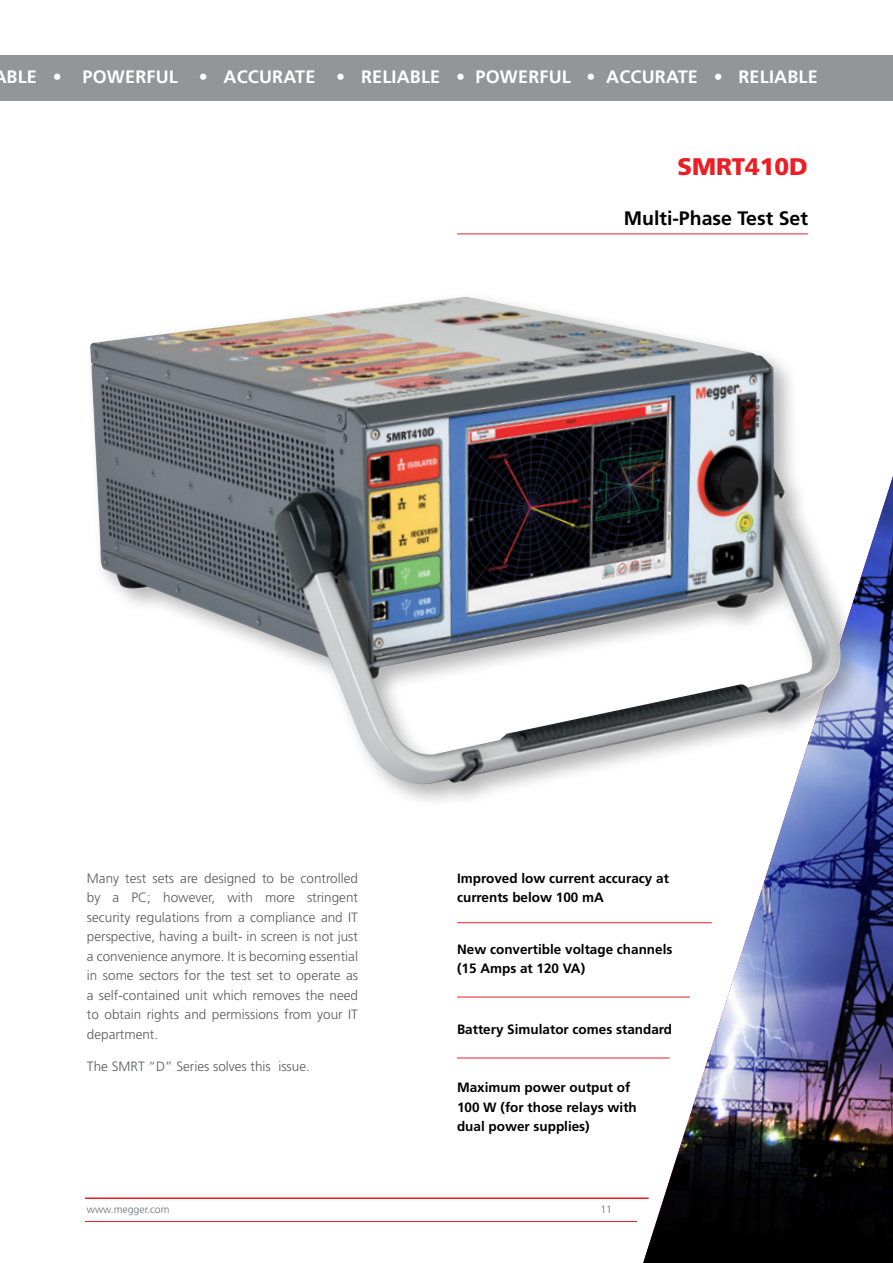
<style>
.page{position:relative;width:893px;height:1263px;background:#fff}
.page>*{position:absolute;margin:0;border:0;box-sizing:border-box;transform-origin:0 0}
.t1{font:900 24px "Frutiger";color:#ed1d24}
.t2{font:700 19.5px "Frutiger LT Std";color:#000}
.t3{font:700 18px "Frutiger";letter-spacing:.01em;color:#fff}
.t4{font:300 13.5px/19.5px "Frutiger LT Std";color:#58595b;text-align:justify}
.t5{font:700 13.5px/19.5px "Frutiger";color:#000}
.t6{font:300 10.5px "Frutiger LT Std";color:#6d6e71}
</style>
<div class="page">
<img style="left:643px;top:476px;width:250px;height:787px">
<div style="left:0;top:56px;width:893px;height:45px;background:#939598"></div>
<hr style="left:457px;top:234px;width:351px;height:1px;background:#ed1d24">
<div style="left:84px;top:291px;width:782px;height:518px;background:#000;opacity:.3"></div>
<img style="left:90px;top:297px;width:762px;height:497px">
<hr style="left:457px;top:922px;width:255px;height:1px;background:#ed1d24">
<hr style="left:457px;top:997px;width:233px;height:1px;background:#ed1d24">
<hr style="left:457px;top:1058px;width:213px;height:1px;background:#ed1d24">
<hr style="left:85px;top:1198px;width:563px;height:1px;background:#ed1d24">
<hr style="left:85px;top:1221px;width:552px;height:1px;background:#ed1d24">
<h3 class="t3" style="left:7px;top:66px;width:813px">BLE • POWERFUL • ACCURATE • RELIABLE • POWERFUL • ACCURATE • RELIABLE</h3>
<h1 class="t1" style="left:678px;top:153px;width:132px">SMRT410D</h1>
<h2 class="t2" style="left:624px;top:207px;width:186px">Multi-Phase Test Set</h2>
<p class="t4" style="left:87px;top:869px;width:273px">Many test sets are designed to be controlled by a PC; however, with more stringent security regulations from a compliance and IT perspective, having a built- in screen is not just a convenience anymore. It is becoming essential in some sectors for the test set to operate as a self-contained unit which removes the need to obtain rights and permissions from your IT department.</p>
<p class="t4" style="left:87px;top:1057px;width:224px">The SMRT “D” Series solves this issue.</p>
<p class="t5" style="left:457px;top:868px;width:213px">Improved low current accuracy at currents below 100 mA</p>
<p class="t5" style="left:457px;top:939px;width:217px">New convertible voltage channels (15 Amps at 120 VA)</p>
<p class="t5" style="left:457px;top:1020px;width:217px">Battery Simulator comes standard</p>
<p class="t5" style="left:457px;top:1078px;width:181px">Maximum power output of<br>100 W (for those relays with dual power supplies)</p>
<p class="t6" style="left:87px;top:1204px;width:84px">www.megger.com</p>
<p class="t6" style="left:600px;top:1204px;width:13px">11</p>
</div>
